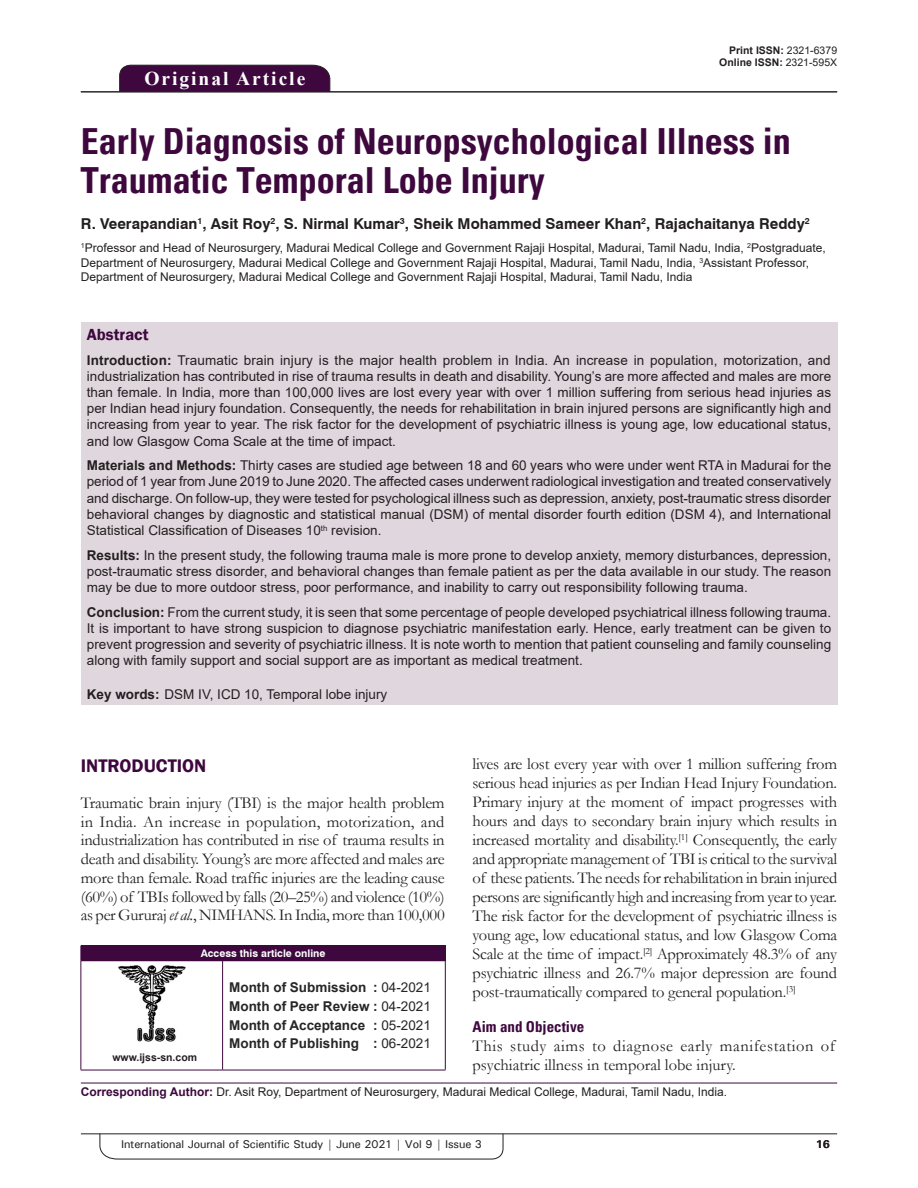
<style>
.page{position:relative;width:918px;height:1188px;background:#fff}
.page>*{position:absolute;margin:0;border:0;box-sizing:border-box;transform-origin:0 0}
.AT{font:700 condensed 36px/39px "Univers";color:#3e083e}
.AH{font:700 19.5px "Times New Roman";letter-spacing:.1em;color:#fff}
.t1{font:600 18.75px "Franklin Gothic";color:#3e083e}
.TX{font:16.5px/18.9px "Garamond";letter-spacing:-.015em;color:#231f20;text-align:justify}
.TX-2{font:16.5px/18.9px "Garamond";letter-spacing:.035em;color:#231f20}
.ABSH{font:600 16.5px "Franklin Gothic";color:#3e083e}
.AU{font:700 15px "Swiss 721 BT";color:#231f20}
.t2{font:700 condensed 15px "Univers";color:#3e083e}
.ABS{font:13.5px/16.2px "Arial";color:#231f20;text-align:justify}
.HIS{font:700 13.5px/18.8px "Arial";color:#282526;text-align:justify}
.KWD{font:13.5px "Arial";color:#231f20}
.AFF{font:12px/14.4px "Arial";color:#231f20}
.ADD{font:12px "Arial";color:#231f20}
.RF{font:500 11.25px "Univers";letter-spacing:-.01em;color:#231f20}
.t3{font:700 11.25px "Univers";color:#231f20}
.DOI{font:700 10.5px "Arial";color:#231f20}
.AAO{font:700 10.5px "Swiss 721 BT";color:#fff}
.Web{font:700 10.5px "Arial";color:#231f20}
.s1{font-weight:400}
.s2{font-weight:700}
.s3{font-style:italic}
.s4{font-weight:700;color:#3e083e}
</style>
<div class="page">
<hr style="left:81px;top:1134px;width:756px;height:1px;background:#231f20">
<svg style="left:100px;top:1133px;width:403px;height:26px"></svg>
<div style="left:119px;top:65px;width:211px;height:26px;background:#3e083e"></div>
<hr style="left:81px;top:91px;width:756px;height:1px;background:#231f20">
<div style="left:81px;top:322px;width:756px;height:383px;background:#e0d7de"></div>
<div style="left:81px;top:946px;width:364px;height:15px;background:#3e083e"></div>
<svg style="left:445px;top:946px;width:1px;height:14px"></svg>
<hr style="left:81px;top:961px;width:1px;height:109px;background:#3e083e">
<hr style="left:223px;top:960px;width:223px;height:1px;background:#3e083e">
<hr style="left:222px;top:961px;width:1px;height:109px;background:#3e083e">
<hr style="left:445px;top:961px;width:1px;height:109px;background:#3e083e">
<hr style="left:223px;top:1070px;width:223px;height:1px;background:#3e083e">
<hr style="left:81px;top:1070px;width:142px;height:1px;background:#3e083e">
<img style="left:118px;top:965px;width:68px;height:76px">
<hr style="left:81px;top:1083px;width:756px;height:1px;background:#3e083e">
<p class="AH" style="left:144px;top:64px;width:162px">Original Article</p>
<p class="DOI" style="left:729px;top:42px;width:109px">Print ISSN: <span class="s1">2321-6379</span></p>
<p class="DOI" style="left:719px;top:55px;width:119px">Online ISSN: <span class="s1">2321-595X</span></p>
<p class="AT" style="left:81px;top:122px;width:711px">Early Diagnosis of Neuropsychological Illness in<br>Traumatic Temporal Lobe Injury</p>
<p class="AU" style="left:81px;top:215px;width:731px">R. Veerapandian<sup>1</sup>, Asit Roy<sup>2</sup>, S. Nirmal Kumar<sup>3</sup>, Sheik Mohammed Sameer Khan<sup>2</sup>, Rajachaitanya Reddy<sup>2</sup></p>
<p class="AFF" style="left:81px;top:241px;width:747px"><sup>1</sup>Professor and Head of Neurosurgery, Madurai Medical College and Government Rajaji Hospital, Madurai, Tamil Nadu, India, <sup>2</sup>Postgraduate,<br>Department of Neurosurgery, Madurai Medical College and Government Rajaji Hospital, Madurai, Tamil Nadu, India, <sup>3</sup>Assistant Professor,<br>Department of Neurosurgery, Madurai Medical College and Government Rajaji Hospital, Madurai, Tamil Nadu, India</p>
<p class="ABSH" style="left:87px;top:324px;width:63px">Abstract</p>
<p class="ABS" style="left:87px;top:352px;width:746px"><span class="s2">Introduction:</span> Traumatic brain injury is the major health problem in India. An increase in population, motorization, and industrialization has contributed in rise of trauma results in death and disability. Young’s are more affected and males are more than female. In India, more than 100,000 lives are lost every year with over 1 million suffering from serious head injuries as per Indian head injury foundation. Consequently, the needs for rehabilitation in brain injured persons are significantly high and increasing from year to year. The risk factor for the development of psychiatric illness is young age, low educational status, and low Glasgow Coma Scale at the time of impact.</p>
<p class="ABS" style="left:87px;top:457px;width:746px"><span class="s2">Materials and Methods:</span> Thirty cases are studied age between 18 and 60 years who were under went RTA in Madurai for the period of 1 year from June 2019 to June 2020. The affected cases underwent radiological investigation and treated conservatively and discharge. On follow-up, they were tested for psychological illness such as depression, anxiety, post-traumatic stress disorder behavioral changes by diagnostic and statistical manual (DSM) of mental disorder fourth edition (DSM 4), and International Statistical Classification of Diseases 10<sup>th</sup> revision.</p>
<p class="ABS" style="left:87px;top:547px;width:746px"><span class="s2">Results:</span> In the present study, the following trauma male is more prone to develop anxiety, memory disturbances, depression, post-traumatic stress disorder, and behavioral changes than female patient as per the data available in our study. The reason may be due to more outdoor stress, poor performance, and inability to carry out responsibility following trauma.</p>
<p class="ABS" style="left:87px;top:604px;width:746px"><span class="s2">Conclusion:</span> From the current study, it is seen that some percentage of people developed psychiatrical illness following trauma.<br>It is important to have strong suspicion to diagnose psychiatric manifestation early. Hence, early treatment can be given to prevent progression and severity of psychiatric illness. It is note worth to mention that patient counseling and family counseling along with family support and social support are as important as medical treatment.</p>
<p class="KWD" style="left:87px;top:685px;width:302px"><span class="s2">Key words:</span> DSM IV, ICD 10, Temporal lobe injury</p>
<p class="TX" style="left:473px;top:754px;width:366px">lives are lost every year with over 1 million suffering from serious head injuries as per Indian Head Injury Foundation.<br>Primary injury at the moment of impact progresses with hours and days to secondary brain injury which results in increased mortality and disability.<sup>[1]</sup> Consequently, the early and appropriate management of TBI is critical to the survival of these patients. The needs for rehabilitation in brain injured persons are significantly high and increasing from year to year.<br>The risk factor for the development of psychiatric illness is young age, low educational status, and low Glasgow Coma Scale at the time of impact.<sup>[2]</sup> Approximately 48.3% of any psychiatric illness and 26.7% major depression are found post-traumatically compared to general population.<sup>[3]</sup></p>
<h2 class="t2" style="left:473px;top:1018px;width:113px">Aim and Objective</h2>
<p class="TX-2" style="left:473px;top:1036px;width:364px">This study aims to diagnose early manifestation of psychiatric illness in temporal lobe injury.</p>
<h1 class="t1" style="left:81px;top:754px;width:127px">INTRODUCTION</h1>
<p class="TX" style="left:81px;top:793px;width:365px">Traumatic brain injury (TBI) is the major health problem in India. An increase in population, motorization, and industrialization has contributed in rise of trauma results in death and disability. Young’s are more affected and males are more than female. Road traffic injuries are the leading cause (60%) of TBIs followed by falls (20–25%) and violence (10%) as per Gururaj <span class="s3">et al.</span>, NIMHANS. In India, more than 100,000</p>
<p class="AAO" style="left:201px;top:947px;width:126px">Access this article online</p>
<p class="HIS" style="left:229px;top:978px;width:203px">Month of Submission : <span class="s1">04-2021<br></span>Month of Peer Review : <span class="s1">04-2021<br></span>Month of Acceptance : <span class="s1">05-2021<br></span>Month of Publishing : <span class="s1">06-2021</span></p>
<p class="ADD" style="left:81px;top:1084px;width:648px"><span class="s4">Corresponding Author:</span> Dr. Asit Roy, Department of Neurosurgery, Madurai Medical College, Madurai, Tamil Nadu, India.</p>
<p class="Web" style="left:112px;top:1050px;width:86px">www.ijss-sn.com</p>
<p class="RF" style="left:121px;top:1137px;width:363px">International Journal of Scientific Study | June 2021 | Vol 9 | Issue 3</p>
<p class="t3" style="left:816px;top:1137px;width:16px">16</p>
</div>
